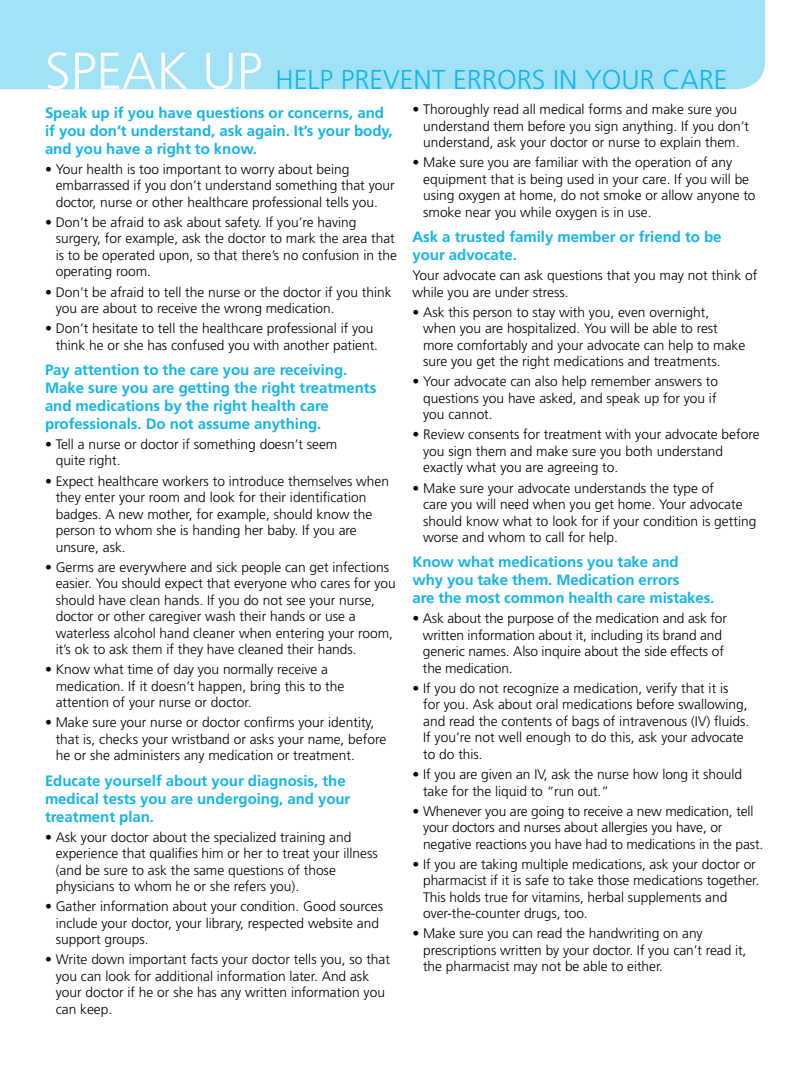
<style>
.page{position:relative;width:810px;height:1080px;background:#fff}
.page>*{position:absolute;margin:0;border:0;box-sizing:border-box;transform-origin:0 0}
.t1{font:300 27.25px "Frutiger";color:#13b5ea}
.t2{font:700 15px/18px "Frutiger";letter-spacing:-.005em;color:#13b5ea}
.t3{font:300 13.75px/16.5px "Frutiger";color:#000}
.s1{font-size:51.5px;color:#fff}
</style>
<div class="page">
<div style="left:0;top:0;width:765px;height:89px;background:#a1e2f7"></div>
<h1 class="t1" style="left:45px;top:64px;width:684px"><span class="s1">SPEAK UP</span> HELP PREVENT ERRORS IN YOUR CARE</h1>
<p class="t3" style="left:423px;top:101px;width:327px;text-indent:-11px">• Thoroughly read all medical forms and make sure you understand them before you sign anything. If you don’t understand, ask your doctor or nurse to explain them.</p>
<p class="t3" style="left:423px;top:154px;width:334px;text-indent:-11px">• Make sure you are familiar with the operation of any equipment that is being used in your care. If you will be using oxygen at home, do not smoke or allow anyone to smoke near you while oxygen is in use.</p>
<p class="t2" style="left:413px;top:228px;width:311px">Ask a trusted family member or friend to be your advocate.</p>
<p class="t3" style="left:413px;top:267px;width:346px">Your advocate can ask questions that you may not think of while you are under stress.</p>
<p class="t3" style="left:423px;top:304px;width:324px;text-indent:-11px">• Ask this person to stay with you, even overnight, when you are hospitalized. You will be able to rest more comfortably and your advocate can help to make sure you get the right medications and treatments.</p>
<p class="t3" style="left:423px;top:373px;width:296px;text-align:justify;text-indent:-11px">• Your advocate can also help remember answers to questions you have asked, and speak up for you if you cannot.</p>
<p class="t3" style="left:423px;top:426px;width:338px;text-indent:-11px">• Review consents for treatment with your advocate before you sign them and make sure you both understand exactly what you are agreeing to.</p>
<p class="t3" style="left:423px;top:480px;width:335px;text-indent:-11px">• Make sure your advocate understands the type of<br>care you will need when you get home. Your advocate should know what to look for if your condition is getting worse and whom to call for help.</p>
<p class="t2" style="left:413px;top:553px;width:303px">Know what medications you take and<br>why you take them. Medication errors<br>are the most common health care mistakes.</p>
<p class="t3" style="left:423px;top:610px;width:306px;text-indent:-10px">• Ask about the purpose of the medication and ask for written information about it, including its brand and generic names. Also inquire about the side effects of the medication.</p>
<p class="t3" style="left:423px;top:680px;width:328px;text-indent:-11px">• If you do not recognize a medication, verify that it is<br>for you. Ask about oral medications before swallowing, and read the contents of bags of intravenous (IV) fluids.<br>If you’re not well enough to do this, ask your advocate to do this.</p>
<p class="t3" style="left:423px;top:766px;width:320px;text-indent:-11px">• If you are given an IV, ask the nurse how long it should take for the liquid to “run out.”</p>
<p class="t3" style="left:423px;top:803px;width:342px;text-indent:-11px">• Whenever you are going to receive a new medication, tell your doctors and nurses about allergies you have, or negative reactions you have had to medications in the past.</p>
<p class="t3" style="left:423px;top:856px;width:338px;text-indent:-11px">• If you are taking multiple medications, ask your doctor or pharmacist if it is safe to take those medications together.<br>This holds true for vitamins, herbal supplements and over-the-counter drugs, too.</p>
<p class="t3" style="left:423px;top:925px;width:325px;text-indent:-11px">• Make sure you can read the handwriting on any prescriptions written by your doctor. If you can’t read it, the pharmacist may not be able to either.</p>
<p class="t2" style="left:45px;top:103px;width:349px">Speak up if you have questions or concerns, and if you don’t understand, ask again. It’s your body, and you have a right to know.</p>
<p class="t3" style="left:56px;top:161px;width:340px;text-indent:-11px">• Your health is too important to worry about being embarrassed if you don’t understand something that your doctor, nurse or other healthcare professional tells you.</p>
<p class="t3" style="left:56px;top:214px;width:343px;text-indent:-11px">• Don’t be afraid to ask about safety. If you’re having surgery, for example, ask the doctor to mark the area that is to be operated upon, so that there’s no confusion in the operating room.</p>
<p class="t3" style="left:56px;top:284px;width:337px;text-indent:-11px">• Don’t be afraid to tell the nurse or the doctor if you think you are about to receive the wrong medication.</p>
<p class="t3" style="left:56px;top:320px;width:324px;text-indent:-11px">• Don’t hesitate to tell the healthcare professional if you think he or she has confused you with another patient.</p>
<p class="t2" style="left:45px;top:360px;width:333px">Pay attention to the care you are receiving.<br>Make sure you are getting the right treatments and medications by the right health care professionals. Do not assume anything.</p>
<p class="t3" style="left:56px;top:436px;width:283px;text-indent:-11px">• Tell a nurse or doctor if something doesn’t seem quite right.</p>
<p class="t3" style="left:56px;top:473px;width:335px;text-indent:-11px">• Expect healthcare workers to introduce themselves when they enter your room and look for their identification badges. A new mother, for example, should know the person to whom she is handing her baby. If you are unsure, ask.</p>
<p class="t3" style="left:56px;top:559px;width:342px;text-indent:-11px">• Germs are everywhere and sick people can get infections easier. You should expect that everyone who cares for you should have clean hands. If you do not see your nurse, doctor or other caregiver wash their hands or use a waterless alcohol hand cleaner when entering your room, it’s ok to ask them if they have cleaned their hands.</p>
<p class="t3" style="left:56px;top:661px;width:290px;text-indent:-11px">• Know what time of day you normally receive a medication. If it doesn’t happen, bring this to the attention of your nurse or doctor.</p>
<p class="t3" style="left:56px;top:714px;width:332px;text-indent:-11px">• Make sure your nurse or doctor confirms your identity, that is, checks your wristband or asks your name, before he or she administers any medication or treatment.</p>
<p class="t2" style="left:45px;top:771px;width:307px">Educate yourself about your diagnosis, the medical tests you are undergoing, and your treatment plan.</p>
<p class="t3" style="left:56px;top:829px;width:324px;text-indent:-11px">• Ask your doctor about the specialized training and experience that qualifies him or her to treat your illness (and be sure to ask the same questions of those physicians to whom he or she refers you).</p>
<p class="t3" style="left:56px;top:898px;width:329px;text-indent:-11px">• Gather information about your condition. Good sources include your doctor, your library, respected website and support groups.</p>
<p class="t3" style="left:56px;top:951px;width:336px;text-indent:-11px">• Write down important facts your doctor tells you, so that you can look for additional information later. And ask your doctor if he or she has any written information you can keep.</p>
</div>
